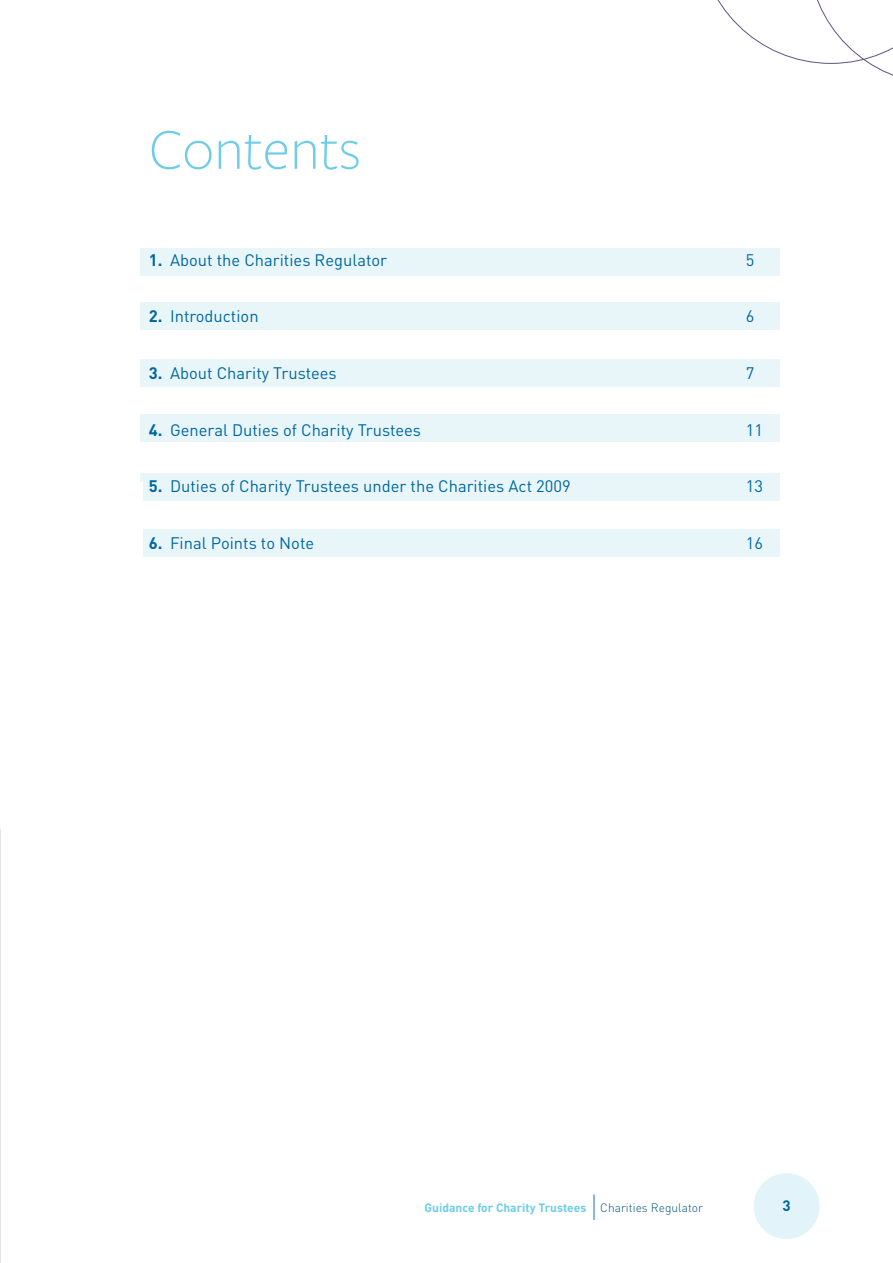
<style>
.page{position:relative;width:893px;height:1263px;background:#fff}
.page>*{position:absolute;margin:0;border:0;box-sizing:border-box;transform-origin:0 0}
.t1{font:300 60px "Freight Sans Pro";color:#6dcde6}
.t2{font:16.5px "DIN";color:#00669e}
.t3{font:700 15px "DIN";color:#00669e}
.t4{font:700 12px "DIN";color:#6dcde6}
.s1{font-weight:700}
.s2{font-weight:300;color:#005480}
</style>
<div class="page">
<svg style="left:717px;top:0;width:176px;height:76px"></svg>
<svg style="left:594px;top:1194px;width:1px;height:26px"></svg>
<div style="left:754px;top:1173px;width:66px;height:66px;background:#e2f4f9;border-radius:50%"></div>
<div style="left:140px;top:248px;width:639px;height:28px;background:#e8f6fa"></div>
<div style="left:140px;top:302px;width:639px;height:28px;background:#e8f6fa"></div>
<div style="left:140px;top:359px;width:639px;height:28px;background:#e8f6fa"></div>
<div style="left:140px;top:415px;width:639px;height:27px;background:#e8f6fa"></div>
<div style="left:140px;top:473px;width:639px;height:28px;background:#e8f6fa"></div>
<div style="left:140px;top:529px;width:639px;height:28px;background:#e8f6fa"></div>
<h1 class="t1" style="left:149px;top:127px;width:214px">Contents</h1>
<p class="t2" style="left:149px;top:254px;width:240px"><span class="s1">1.</span> About the Charities Regulator</p>
<p class="t2" style="left:746px;top:254px;width:10px">5</p>
<p class="t2" style="left:149px;top:311px;width:111px"><span class="s1">2.</span> Introduction</p>
<p class="t2" style="left:746px;top:311px;width:10px">6</p>
<p class="t2" style="left:149px;top:367px;width:189px"><span class="s1">3.</span> About Charity Trustees</p>
<p class="t2" style="left:746px;top:367px;width:10px">7</p>
<p class="t2" style="left:149px;top:424px;width:274px"><span class="s1">4.</span> General Duties of Charity Trustees</p>
<p class="t2" style="left:746px;top:424px;width:19px">11</p>
<p class="t2" style="left:149px;top:480px;width:423px"><span class="s1">5.</span> Duties of Charity Trustees under the Charities Act 2009</p>
<p class="t2" style="left:746px;top:480px;width:19px">13</p>
<p class="t2" style="left:149px;top:537px;width:167px"><span class="s1">6.</span> Final Points to Note</p>
<p class="t2" style="left:746px;top:537px;width:19px">16</p>
<p class="t4" style="left:424px;top:1203px;width:280px">Guidance for Charity Trustees <span class="s2">Charities Regulator</span></p>
<p class="t3" style="left:782px;top:1199px;width:10px">3</p>
</div>
